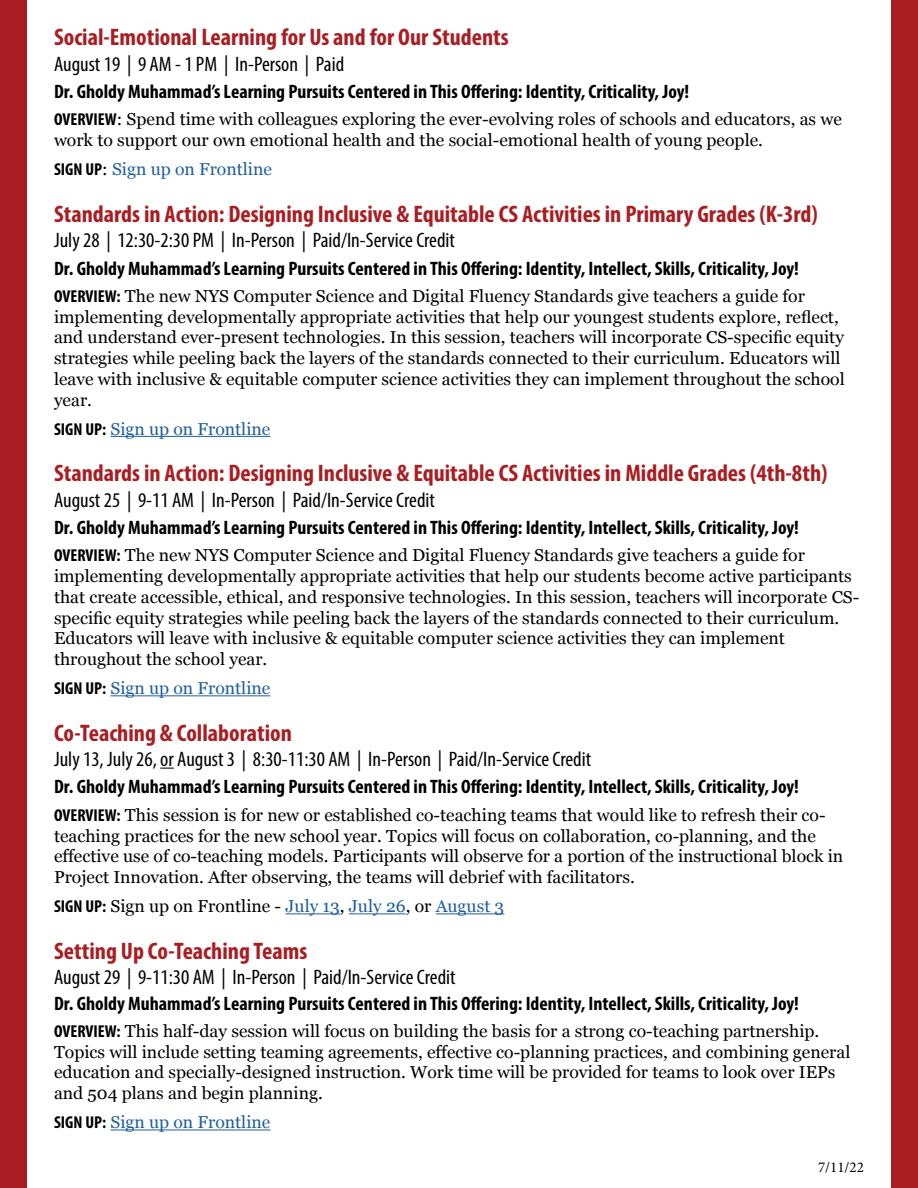
<style>
.page{position:relative;width:918px;height:1188px;background:#fff}
.page>*{position:absolute;margin:0;border:0;box-sizing:border-box;transform-origin:0 0}
.t1{font:700 condensed 24px "Myriad Pro";color:#a91e22}
.t2{font:condensed 21px "Myriad Pro";color:#000}
.t3{font:700 condensed 19.5px "Myriad Pro";color:#000}
.t4{font:17.25px/20.7px "Georgia";color:#000}
.t5{font:17.25px "Georgia";color:#215e9e}
.t6{font:15px "Minion Pro";color:#000}
.s1{font-family:"Myriad Pro";font-weight:700;font-stretch:condensed}
.s2{font-family:"Myriad Pro";font-weight:700;font-stretch:condensed;color:#000}
.s3{color:#000}
.s4{color:#215e9e}
</style>
<div class="page">
<hr style="left:110px;top:436px;width:160px;height:1px;background:#215e9e">
<hr style="left:110px;top:695px;width:160px;height:1px;background:#215e9e">
<svg style="left:160px;top:768px;width:14px;height:1px"></svg>
<hr style="left:285px;top:913px;width:55px;height:1px;background:#215e9e">
<hr style="left:349px;top:913px;width:57px;height:1px;background:#215e9e">
<hr style="left:436px;top:913px;width:68px;height:1px;background:#215e9e">
<hr style="left:110px;top:1130px;width:160px;height:1px;background:#215e9e">
<div style="left:0;top:0;width:27px;height:1188px;background:#a91e22"></div>
<div style="left:891px;top:0;width:27px;height:1188px;background:#a91e22"></div>
<h1 class="t1" style="left:54px;top:22px;width:456px">Social-Emotional Learning for Us and for Our Students</h1>
<p class="t2" style="left:54px;top:51px;width:292px">August 19 | 9 AM - 1 PM | In-Person | Paid</p>
<p class="t3" style="left:54px;top:79px;width:637px">Dr. Gholdy Muhammad’s Learning Pursuits Centered in This Offering: Identity, Criticality, Joy!</p>
<p class="t4" style="left:54px;top:108px;width:789px"><span class="s1">OVERVIEW</span>: Spend time with colleagues exploring the ever-evolving roles of schools and educators, as we work to support our own emotional health and the social-emotional health of young people.</p>
<p class="t5" style="left:54px;top:157px;width:219px"><span class="s2">SIGN UP</span><span class="s3">:</span> Sign up on Frontline</p>
<h1 class="t1" style="left:54px;top:199px;width:765px">Standards in Action: Designing Inclusive &amp; Equitable CS Activities in Primary Grades (K-3rd)</h1>
<p class="t2" style="left:54px;top:228px;width:402px">July 28 | 12:30-2:30 PM | In-Person | Paid/In-Service Credit</p>
<p class="t3" style="left:54px;top:256px;width:746px">Dr. Gholdy Muhammad’s Learning Pursuits Centered in This Offering: Identity, Intellect, Skills, Criticality, Joy!</p>
<p class="t4" style="left:54px;top:285px;width:792px"><span class="s1">OVERVIEW:</span> The new NYS Computer Science and Digital Fluency Standards give teachers a guide for implementing developmentally appropriate activities that help our youngest students explore, reflect, and understand ever-present technologies. In this session, teachers will incorporate CS-specific equity strategies while peeling back the layers of the standards connected to their curriculum. Educators will leave with inclusive &amp; equitable computer science activities they can implement throughout the school year.</p>
<p class="t5" style="left:54px;top:416px;width:218px"><span class="s2">SIGN UP:</span> Sign up on Frontline</p>
<h1 class="t1" style="left:54px;top:458px;width:775px">Standards in Action: Designing Inclusive &amp; Equitable CS Activities in Middle Grades (4th-8th)</h1>
<p class="t2" style="left:54px;top:487px;width:382px">August 25 | 9-11 AM | In-Person | Paid/In-Service Credit</p>
<p class="t3" style="left:54px;top:515px;width:746px">Dr. Gholdy Muhammad’s Learning Pursuits Centered in This Offering: Identity, Intellect, Skills, Criticality, Joy!</p>
<p class="t4" style="left:54px;top:544px;width:807px"><span class="s1">OVERVIEW:</span> The new NYS Computer Science and Digital Fluency Standards give teachers a guide for implementing developmentally appropriate activities that help our students become active participants that create accessible, ethical, and responsive technologies. In this session, teachers will incorporate CS&shy;specific equity strategies while peeling back the layers of the standards connected to their curriculum.<br>Educators will leave with inclusive &amp; equitable computer science activities they can implement throughout the school year.</p>
<p class="t5" style="left:54px;top:676px;width:218px"><span class="s2">SIGN UP:</span> Sign up on Frontline</p>
<h1 class="t1" style="left:54px;top:718px;width:239px">Co-Teaching &amp; Collaboration</h1>
<p class="t2" style="left:54px;top:746px;width:539px">July 13, July 26, or August 3 | 8:30-11:30 AM | In-Person | Paid/In-Service Credit</p>
<p class="t3" style="left:54px;top:775px;width:746px">Dr. Gholdy Muhammad’s Learning Pursuits Centered in This Offering: Identity, Intellect, Skills, Criticality, Joy!</p>
<p class="t4" style="left:54px;top:804px;width:791px"><span class="s1">OVERVIEW:</span> This session is for new or established co-teaching teams that would like to refresh their co&shy;teaching practices for the new school year. Topics will focus on collaboration, co-planning, and the effective use of co-teaching models. Participants will observe for a portion of the instructional block in Project Innovation. After observing, the teams will debrief with facilitators.</p>
<p class="t4" style="left:54px;top:895px;width:452px"><span class="s1">SIGN UP:</span> Sign up on Frontline - <span class="s4">July 13</span>, <span class="s4">July 26</span>, or <span class="s4">August 3</span></p>
<h1 class="t1" style="left:54px;top:936px;width:255px">Setting Up Co-Teaching Teams</h1>
<p class="t2" style="left:54px;top:964px;width:403px">August 29 | 9-11:30 AM | In-Person | Paid/In-Service Credit</p>
<p class="t3" style="left:54px;top:991px;width:746px">Dr. Gholdy Muhammad’s Learning Pursuits Centered in This Offering: Identity, Intellect, Skills, Criticality, Joy!</p>
<p class="t4" style="left:54px;top:1020px;width:798px"><span class="s1">OVERVIEW:</span> This half-day session will focus on building the basis for a strong co-teaching partnership.<br>Topics will include setting teaming agreements, effective co-planning practices, and combining general education and specially-designed instruction. Work time will be provided for teams to look over IEPs and 504 plans and begin planning.</p>
<p class="t5" style="left:54px;top:1110px;width:218px"><span class="s2">SIGN UP:</span> Sign up on Frontline</p>
<p class="t6" style="left:818px;top:1157px;width:47px">7/11/22</p>
</div>
